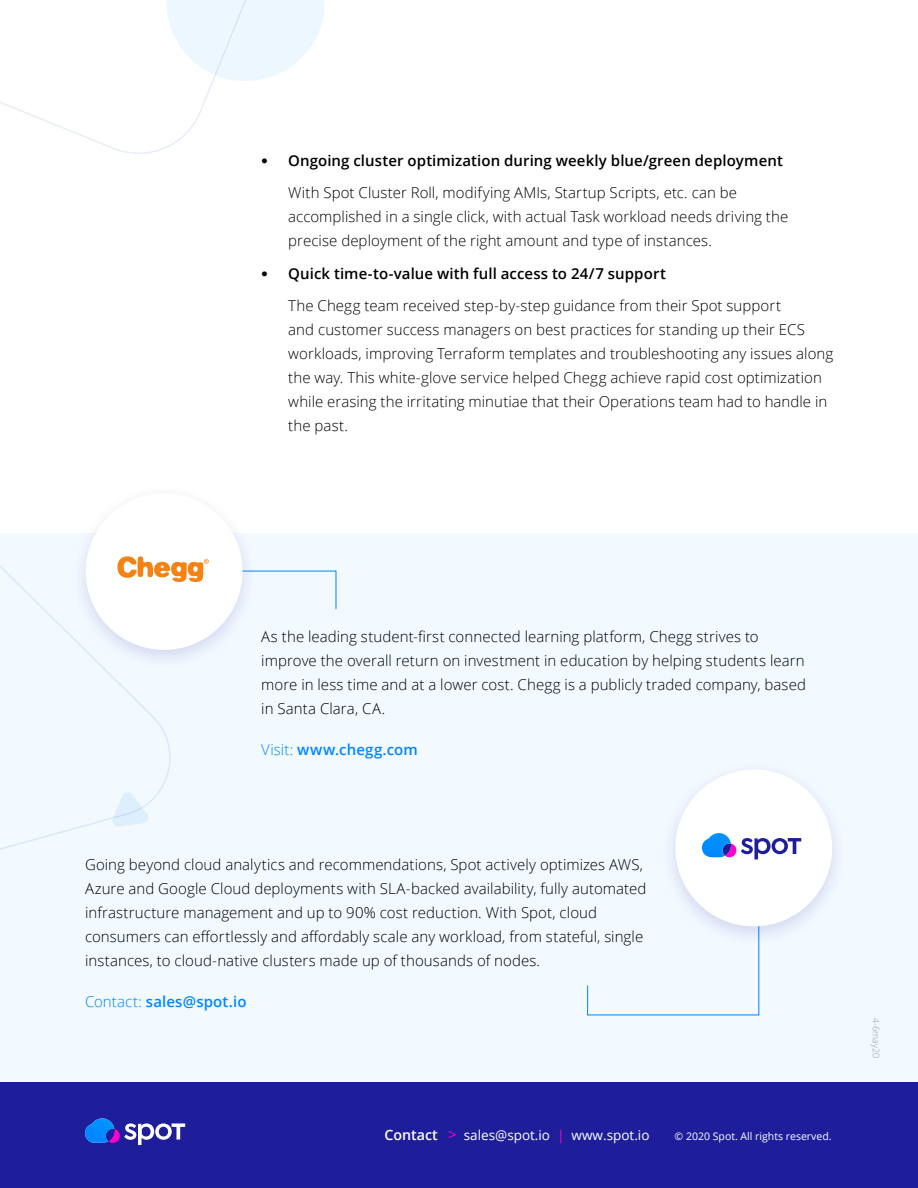
<style>
.page{position:relative;width:918px;height:1188px;background:#fff}
.page>*{position:absolute;margin:0;border:0;box-sizing:border-box;transform-origin:0 0}
.t1{font:300 15px/24px "Open Sans";letter-spacing:.005em;color:#000}
.t2{font:600 15px/32.5px "Open Sans";letter-spacing:.005em;color:#000}
.t3{font:600 15px "Open Sans";letter-spacing:.005em;color:#0086ff}
.t4{font:13.5px "Open Sans";color:#fff}
.t5{font:10.5px "Open Sans";color:#fff}
.t6{font:300 9px "Open Sans";color:#999}
.s1{font-family:"Axiforma";font-weight:700}
.s2{font-weight:300}
.s3{font-weight:600}
.s4{font-weight:600;font-size:14.25px}
.s5{font-size:15px;color:#ff00ce}
.s6{color:#ff00ce}
</style>
<div class="page">
<svg style="left:306px;top:0;width:19px;height:52px"></svg>
<svg style="left:0;top:0;width:306px;height:154px"></svg>
<div style="left:0;top:1082px;width:918px;height:106px;background:#1e1e9a"></div>
<svg style="left:114px;top:1123px;width:71px;height:22px"></svg>
<img style="left:85px;top:1118px;width:29px;height:25px">
<div style="left:0;top:533px;width:918px;height:549px;background:#f2f9ff"></div>
<svg style="left:587px;top:947px;width:173px;height:69px"></svg>
<div style="left:70px;top:483px;width:188px;height:188px;background:#1e1e9a;opacity:.15"></div>
<div style="left:86px;top:493px;width:157px;height:157px;background:#fff;border-radius:50%"></div>
<div style="left:660px;top:760px;width:187px;height:187px;background:#1e1e9a;opacity:.15"></div>
<div style="left:675px;top:769px;width:157px;height:157px;background:#fff;border-radius:50%"></div>
<svg style="left:174px;top:556px;width:163px;height:54px"></svg>
<svg style="left:710px;top:838px;width:91px;height:21px"></svg>
<img style="left:702px;top:833px;width:29px;height:24px">
<svg style="left:0;top:517px;width:174px;height:333px"></svg>
<p class="t2" style="left:288px;top:143px;width:496px;text-indent:-27px"><span class="s1">•</span> Ongoing cluster optimization during weekly blue/green deployment<br><span class="s2">With Spot Cluster Roll, modifying AMIs, Startup Scripts, etc. can be</span></p>
<p class="t1" style="left:288px;top:204px;width:502px">accomplished in a single click, with actual Task workload needs driving the precise deployment of the right amount and type of instances.</p>
<p class="t1" style="left:288px;top:256px;width:494px;line-height:32.5px;text-indent:-27px"><span class="s1">•</span> <span class="s3">Quick time-to-value with full access to 24/7 support<br></span>The Chegg team received step-by-step guidance from their Spot support</p>
<p class="t1" style="left:288px;top:317px;width:546px">and customer success managers on best practices for standing up their ECS workloads, improving Terraform templates and troubleshooting any issues along the way. This white-glove service helped Chegg achieve rapid cost optimization while erasing the irritating minutiae that their Operations team had to handle in the past.</p>
<p class="t1" style="left:261px;top:624px;width:546px">As the leading student-first connected learning platform, Chegg strives to improve the overall return on investment in education by helping students learn more in less time and at a lower cost. Chegg is a publicly traded company, based in Santa Clara, CA.</p>
<p class="t3" style="left:261px;top:739px;width:158px"><span class="s2">Visit:</span> www.chegg.com</p>
<p class="t1" style="left:85px;top:853px;width:563px">Going beyond cloud analytics and recommendations, Spot actively optimizes AWS, Azure and Google Cloud deployments with SLA-backed availability, fully automated infrastructure management and up to 90% cost reduction. With Spot, cloud consumers can effortlessly and affordably scale any workload, from stateful, single instances, to cloud-native clusters made up of thousands of nodes.</p>
<p class="t3" style="left:85px;top:992px;width:163px"><span class="s2">Contact:</span> sales@spot.io</p>
<p class="t4" style="left:384px;top:1126px;width:267px"><span class="s4">Contact</span> <span class="s5">&gt;</span> sales@spot.io <span class="s6">|</span> www.spot.io</p>
<p class="t5" style="left:675px;top:1129px;width:159px">© 2020 Spot. All rights reserved.</p>
<p class="t6" style="left:882px;top:1018px;width:42px;rotate:90deg">4-6may20</p>
</div>
